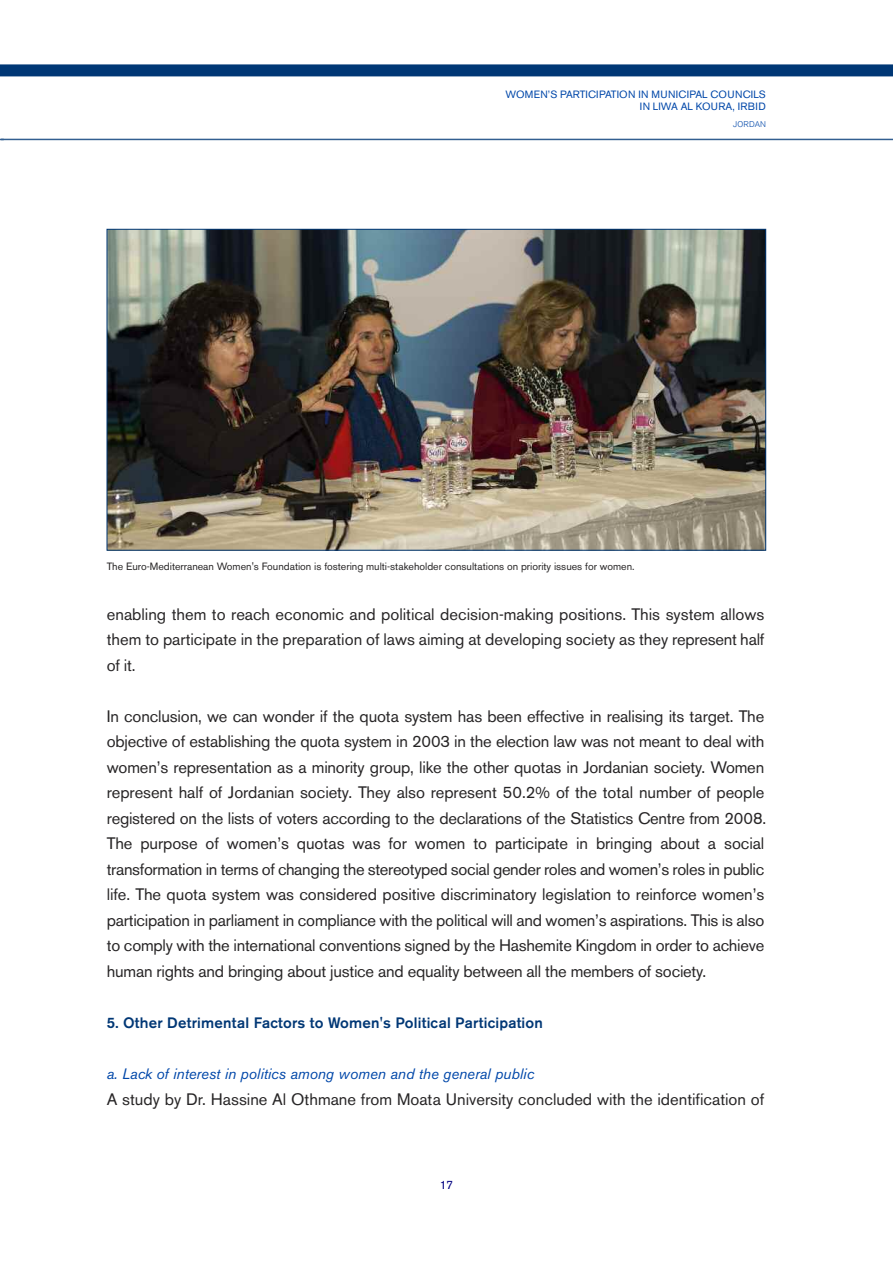
<style>
.page{position:relative;width:893px;height:1263px;background:#fff}
.page>*{position:absolute;margin:0;border:0;box-sizing:border-box;transform-origin:0 0}
.t1{font:16.5px/25.5px "Akzidenz Grotesk BE";color:#272526;text-align:justify}
.t2{font:500 15px "Akzidenz Grotesk BE";letter-spacing:.015em;color:#003775}
.t3{font:italic 15px "Akzidenz Grotesk BE";color:#0047a9}
.t4{font:12px "Akzidenz Grotesk BE";color:#000080}
.t5{font:10.5px "Akzidenz Grotesk BE";color:#272526}
.t6{font:10.5px/12px "Akzidenz Grotesk BE";letter-spacing:.02em;color:#0047a9;text-align:right}
.t7{font:300 8.25px "Akzidenz Grotesk BE";letter-spacing:.02em;color:#0047a9}
</style>
<div class="page">
<hr style="left:1px;top:139px;width:892px;height:1px;background:#335f91">
<div style="left:0;top:64px;width:893px;height:12px;background:#003775"></div>
<img style="left:109px;top:231px;width:655px;height:317px">
<p class="t6" style="left:505px;top:90px;width:262px">WOMEN’S PARTICIPATION IN MUNICIPAL COUNCILS<br>IN LIWA AL KOURA, IRBID</p>
<p class="t7" style="left:733px;top:120px;width:34px">JORDAN</p>
<p class="t5" style="left:107px;top:563px;width:529px">The Euro-Mediterranean Women's Foundation is fostering multi-stakeholder consultations on priority issues for women.</p>
<p class="t1" style="left:107px;top:603px;width:659px">enabling them to reach economic and political decision-making positions. This system allows them to participate in the preparation of laws aiming at developing society as they represent half of it.</p>
<p class="t1" style="left:107px;top:705px;width:661px">In conclusion, we can wonder if the quota system has been effective in realising its target. The objective of establishing the quota system in 2003 in the election law was not meant to deal with women’s representation as a minority group, like the other quotas in Jordanian society. Women represent half of Jordanian society. They also represent 50.2% of the total number of people registered on the lists of voters according to the declarations of the Statistics Centre from 2008.<br>The purpose of women’s quotas was for women to participate in bringing about a social transformation in terms of changing the stereotyped social gender roles and women’s roles in public life. The quota system was considered positive discriminatory legislation to reinforce women’s participation in parliament in compliance with the political will and women’s aspirations. This is also to comply with the international conventions signed by the Hashemite Kingdom in order to achieve human rights and bringing about justice and equality between all the members of society.</p>
<p class="t2" style="left:107px;top:1017px;width:438px">5. Other Detrimental Factors to Women's Political Participation</p>
<p class="t3" style="left:107px;top:1068px;width:429px">a. Lack of interest in politics among women and the general public</p>
<p class="t1" style="left:107px;top:1088px;width:659px">A study by Dr. Hassine Al Othmane from Moata University concluded with the identification of</p>
<p class="t4" style="left:440px;top:1181px;width:15px">17</p>
</div>
